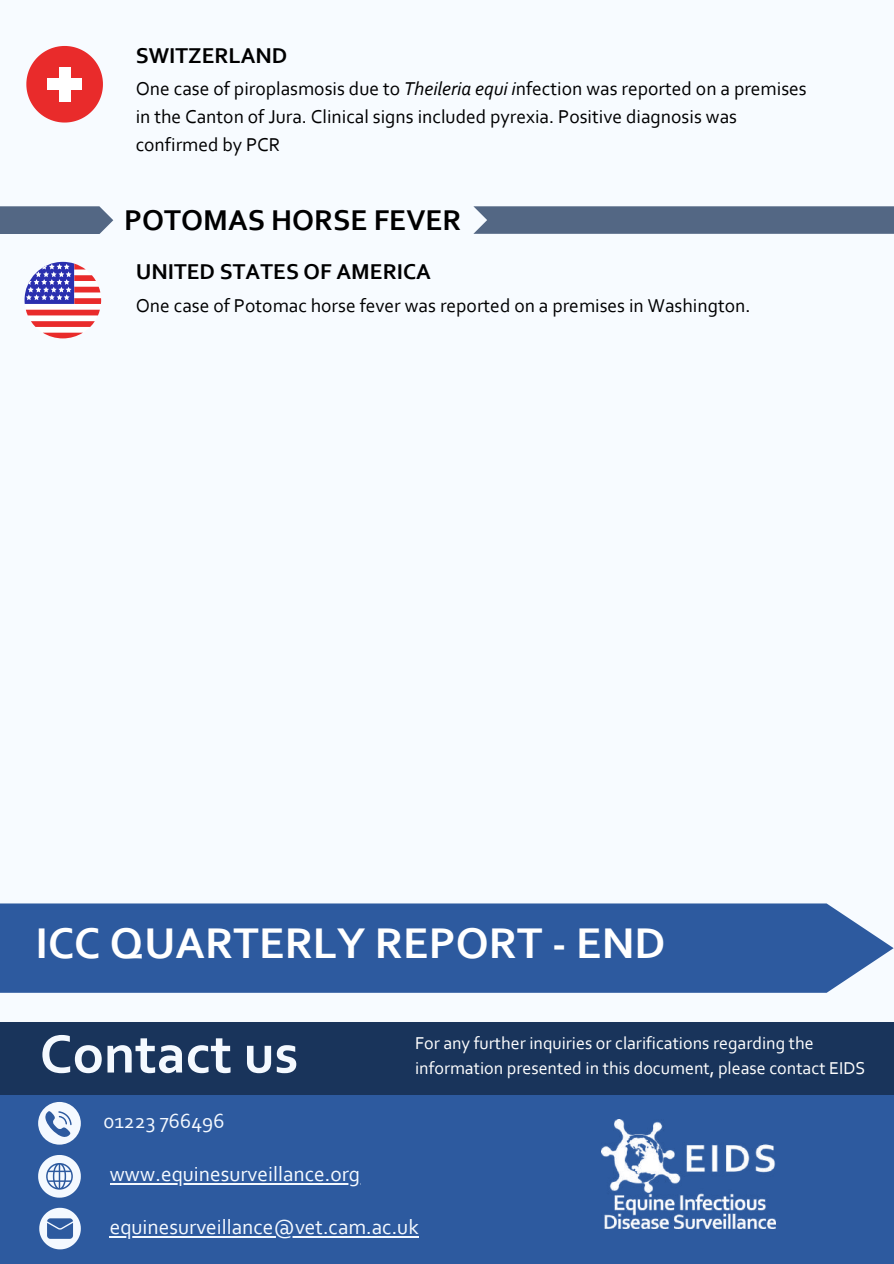
<style>
.page{position:relative;width:894px;height:1264px;background:#fff}
.page>*{position:absolute;margin:0;border:0;box-sizing:border-box;transform-origin:0 0}
.t1{font:700 56.4px "Corbel";color:#f4f9ff}
.t2{font:700 45px "Corbel";color:#fff}
.t3{font:700 30px "Corbel";color:#000}
.t4{font:700 22.5px "Corbel";color:#000}
.t5{font:21.3px "Corbel";color:#f4f9ff}
.t6{font:19.5px/28.2px "Corbel";color:#000}
.t7{font:18px/24.8px "Corbel";color:#fff}
.s1{font-style:italic}
</style>
<div class="page">
<div style="left:0;top:0;width:893px;height:1263px;background:#f7fbff"></div>
<svg style="left:0;top:903px;width:893px;height:89px;background:#3c66a6"></svg>
<div style="left:15px;top:905px;width:696px;height:51px;background:#2d5a9f"></div>
<div style="left:0;top:1094px;width:893px;height:169px;background:#2d5a9f"></div>
<svg style="left:38px;top:1155px;width:43px;height:42px"></svg>
<svg style="left:38px;top:1102px;width:43px;height:42px"></svg>
<svg style="left:39px;top:1207px;width:42px;height:42px"></svg>
<div style="left:0;top:1022px;width:893px;height:72px;background:#19345b"></div>
<img style="left:601px;top:1119px;width:174px;height:109px">
<hr style="left:110px;top:1182px;width:250px;height:2px;background:#f4f9ff">
<hr style="left:110px;top:1236px;width:308px;height:1px;background:#f4f9ff">
<svg style="left:0;top:206px;width:113px;height:28px;background:#5e718c"></svg>
<svg style="left:473px;top:206px;width:420px;height:28px;background:#586c88"></svg>
<svg style="left:25px;top:262px;width:76px;height:76px"></svg>
<svg style="left:26px;top:46px;width:77px;height:76px"></svg>
<div style="left:59px;top:67px;width:11px;height:34px;background:#fff"></div>
<div style="left:47px;top:78px;width:35px;height:12px;background:#fff"></div>
<p class="t4" style="left:136px;top:46px;width:153px">SWITZERLAND</p>
<p class="t6" style="left:136px;top:76px;width:672px">One case of piroplasmosis due to <span class="s1">Theileria equi i</span>nfection was reported on a premises in the Canton of Jura. Clinical signs included pyrexia. Positive diagnosis was confirmed by PCR</p>
<h3 class="t3" style="left:124px;top:208px;width:339px">POTOMAS HORSE FEVER</h3>
<p class="t4" style="left:136px;top:262px;width:296px">UNITED STATES OF AMERICA</p>
<p class="t6" style="left:136px;top:293px;width:616px">One case of Potomac horse fever was reported on a premises in Washington.</p>
<h2 class="t2" style="left:36px;top:924px;width:631px">ICC QUARTERLY REPORT - END</h2>
<h1 class="t1" style="left:40px;top:1030px;width:260px">Contact us</h1>
<p class="t5" style="left:103px;top:1112px;width:123px">01223 766496</p>
<p class="t5" style="left:110px;top:1165px;width:252px">www.equinesurveillance.org</p>
<p class="t7" style="left:415px;top:1032px;width:452px">For any further inquiries or clarifications regarding the information presented in this document, please contact EIDS</p>
<p class="t5" style="left:110px;top:1218px;width:310px">equinesurveillance@vet.cam.ac.uk</p>
</div>
